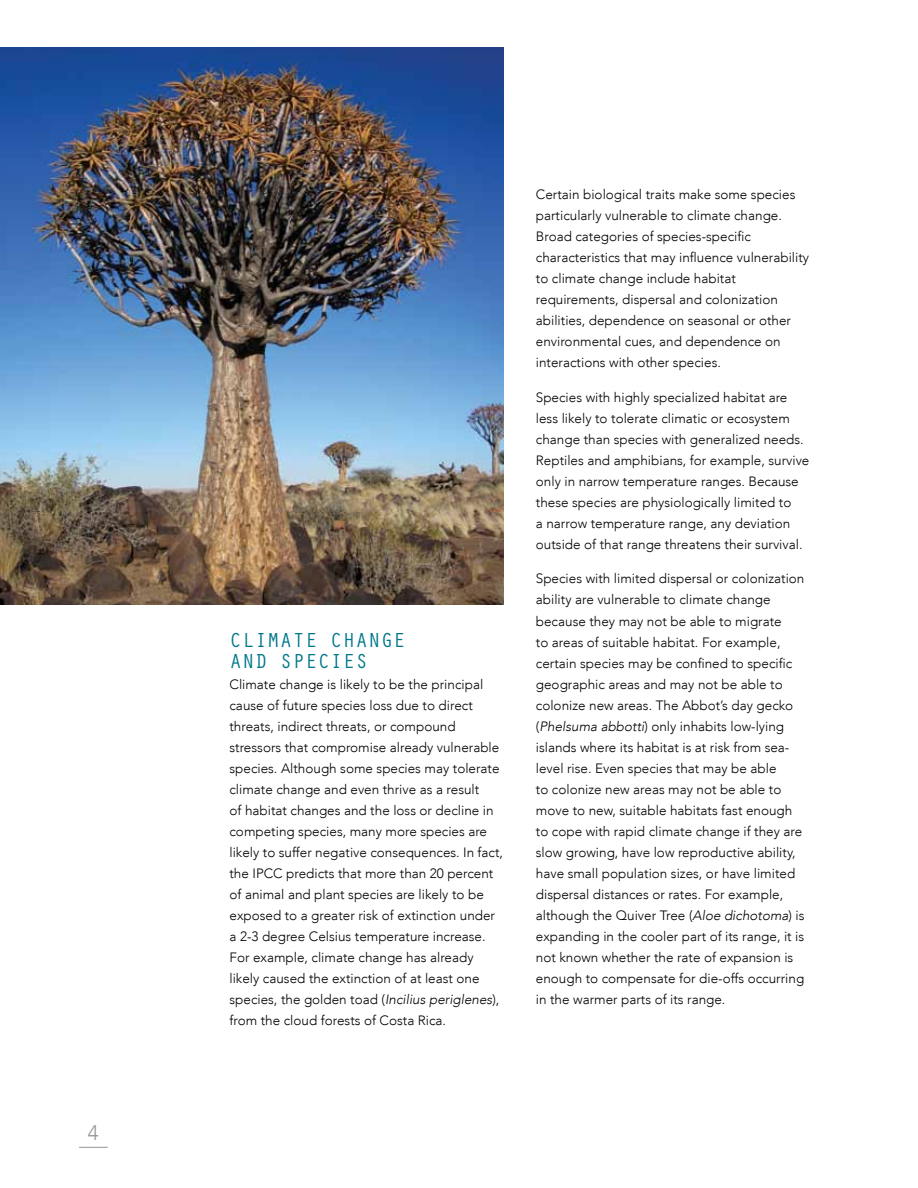
<style>
.page{position:relative;width:918px;height:1188px;background:#fff}
.page>*{position:absolute;margin:0;border:0;box-sizing:border-box;transform-origin:0 0}
.t1{font:21px "Orator Std";color:#00788a}
.t2{font:300 21px "Avenir LT";color:#939598}
.t3{font:300 13.5px/21px "Avenir LT";color:#000}
.s1{font-style:italic}
</style>
<div class="page">
<img style="left:0;top:47px;width:503px;height:557px">
<svg style="left:79px;top:1147px;width:29px;height:1px"></svg>
<h1 class="t2" style="left:88px;top:1120px;width:12px">4</h1>
<h1 class="t1" style="left:230px;top:625px;width:75px">CLIMATE</h1>
<h1 class="t1" style="left:330px;top:625px;width:71px">CHANGE</h1>
<h1 class="t1" style="left:230px;top:646px;width:88px">AND SPECIES</h1>
<p class="t3" style="left:230px;top:674px;width:275px">Climate change is likely to be the principal cause of future species loss due to direct threats, indirect threats, or compound stressors that compromise already vulnerable species. Although some species may tolerate climate change and even thrive as a result<br>of habitat changes and the loss or decline in competing species, many more species are likely to suffer negative consequences. In fact, the IPCC predicts that more than 20 percent of animal and plant species are likely to be exposed to a greater risk of extinction under a 2-3 degree Celsius temperature increase.<br>For example, climate change has already likely caused the extinction of at least one species, the golden toad (<span class="s1">Incilius periglenes</span>), from the cloud forests of Costa Rica.</p>
<p class="t3" style="left:536px;top:184px;width:275px">Certain biological traits make some species particularly vulnerable to climate change.<br>Broad categories of species-specific characteristics that may influence vulnerability to climate change include habitat requirements, dispersal and colonization abilities, dependence on seasonal or other environmental cues, and dependence on interactions with other species.</p>
<p class="t3" style="left:536px;top:387px;width:275px">Species with highly specialized habitat are less likely to tolerate climatic or ecosystem change than species with generalized needs.<br>Reptiles and amphibians, for example, survive only in narrow temperature ranges. Because these species are physiologically limited to<br>a narrow temperature range, any deviation outside of that range threatens their survival.</p>
<p class="t3" style="left:536px;top:568px;width:270px">Species with limited dispersal or colonization ability are vulnerable to climate change because they may not be able to migrate<br>to areas of suitable habitat. For example, certain species may be confined to specific geographic areas and may not be able to colonize new areas. The Abbot’s day gecko (<span class="s1">Phelsuma abbotti</span>) only inhabits low-lying islands where its habitat is at risk from sea&shy;level rise. Even species that may be able<br>to colonize new areas may not be able to move to new, suitable habitats fast enough to cope with rapid climate change if they are slow growing, have low reproductive ability, have small population sizes, or have limited dispersal distances or rates. For example, although the Quiver Tree (<span class="s1">Aloe dichotoma</span>) is expanding in the cooler part of its range, it is not known whether the rate of expansion is enough to compensate for die-offs occurring in the warmer parts of its range.</p>
</div>
